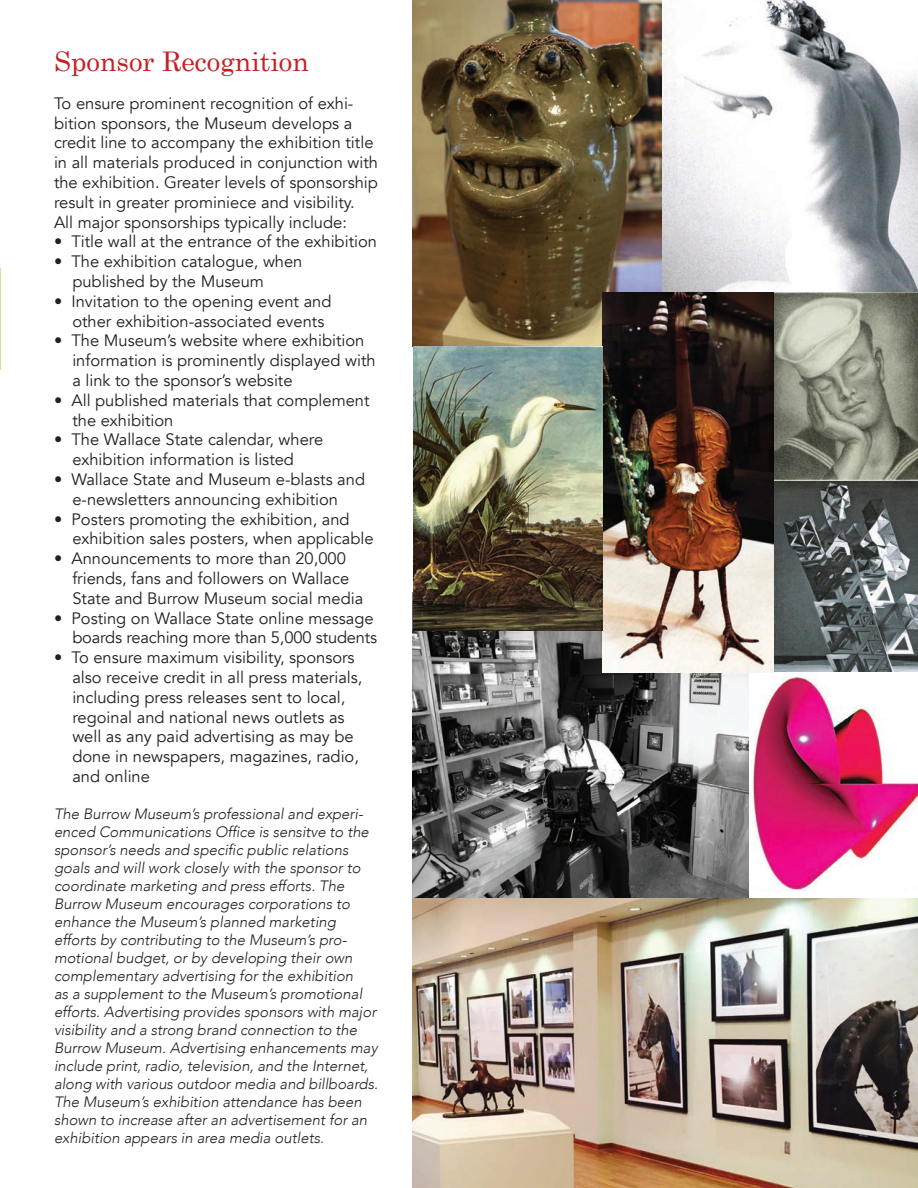
<style>
.page{position:relative;width:918px;height:1188px;background:#fff}
.page>*{position:absolute;margin:0;border:0;box-sizing:border-box;transform-origin:0 0}
.t1{font:27px "Century";color:#c62026}
.t2{font:16.5px/19.8px "Avenir";color:#231f20}
.t3{font:italic 300 15px/18px "Avenir";color:#231f20}
</style>
<div class="page">
<hr style="left:0;top:268px;width:1px;height:101px;background:#dedd90">
<img style="left:662px;top:0;width:256px;height:293px">
<img style="left:412px;top:593px;width:338px;height:307px">
<img style="left:773px;top:480px;width:145px;height:192px">
<img style="left:413px;top:0;width:249px;height:346px">
<img style="left:750px;top:672px;width:168px;height:227px">
<img style="left:773px;top:293px;width:145px;height:187px">
<img style="left:413px;top:899px;width:505px;height:289px">
<img style="left:602px;top:293px;width:171px;height:379px">
<img style="left:413px;top:346px;width:189px;height:285px">
<h1 class="t1" style="left:54px;top:39px;width:256px">Sponsor Recognition</h1>
<p class="t2" style="left:54px;top:94px;width:326px">To ensure prominent recognition of exhi&shy;bition sponsors, the Museum develops a credit line to accompany the exhibition title in all materials produced in conjunction with the exhibition. Greater levels of sponsorship result in greater prominiece and visibility.<br>All major sponsorships typically include:</p>
<p class="t2" style="left:54px;top:232px;width:325px">• Title wall at the entrance of the exhibition</p>
<p class="t2" style="left:72px;top:252px;width:232px;text-indent:-18px">• The exhibition catalogue, when published by the Museum</p>
<p class="t2" style="left:72px;top:292px;width:261px;text-indent:-18px">• Invitation to the opening event and other exhibition-associated events</p>
<p class="t2" style="left:72px;top:331px;width:305px;text-indent:-18px">• The Museum’s website where exhibition information is prominently displayed with a link to the sponsor’s website</p>
<p class="t2" style="left:72px;top:391px;width:299px;text-indent:-18px">• All published materials that complement the exhibition</p>
<p class="t2" style="left:72px;top:430px;width:252px;text-indent:-18px">• The Wallace State calendar, where exhibition information is listed</p>
<p class="t2" style="left:54px;top:470px;width:313px;text-align:center">• Wallace State and Museum e-blasts and e-newsletters announcing exhibition</p>
<p class="t2" style="left:72px;top:509px;width:303px;text-indent:-18px">• Posters promoting the exhibition, and exhibition sales posters, when applicable</p>
<p class="t2" style="left:72px;top:549px;width:292px;text-indent:-18px">• Announcements to more than 20,000 friends, fans and followers on Wallace<br>State and Burrow Museum social media</p>
<p class="t2" style="left:54px;top:608px;width:325px;text-align:right">• Posting on Wallace State online message boards reaching more than 5,000 students</p>
<p class="t2" style="left:72px;top:648px;width:292px;text-indent:-18px">• To ensure maximum visibility, sponsors also receive credit in all press materials, including press releases sent to local, regoinal and national news outlets as well as any paid advertising as may be done in newspapers, magazines, radio, and online</p>
<p class="t3" style="left:54px;top:805px;width:326px">The Burrow Museum’s professional and experi&shy;enced Communications Office is sensitve to the sponsor’s needs and specific public relations goals and will work closely with the sponsor to coordinate marketing and press efforts. The Burrow Museum encourages corporations to enhance the Museum’s planned marketing efforts by contributing to the Museum’s pro&shy;motional budget, or by developing their own complementary advertising for the exhibition<br>as a supplement to the Museum’s promotional efforts. Advertising provides sponsors with major visibility and a strong brand connection to the Burrow Museum. Advertising enhancements may include print, radio, television, and the Internet, along with various outdoor media and billboards.<br>The Museum’s exhibition attendance has been shown to increase after an advertisement for an exhibition appears in area media outlets.</p>
</div>
